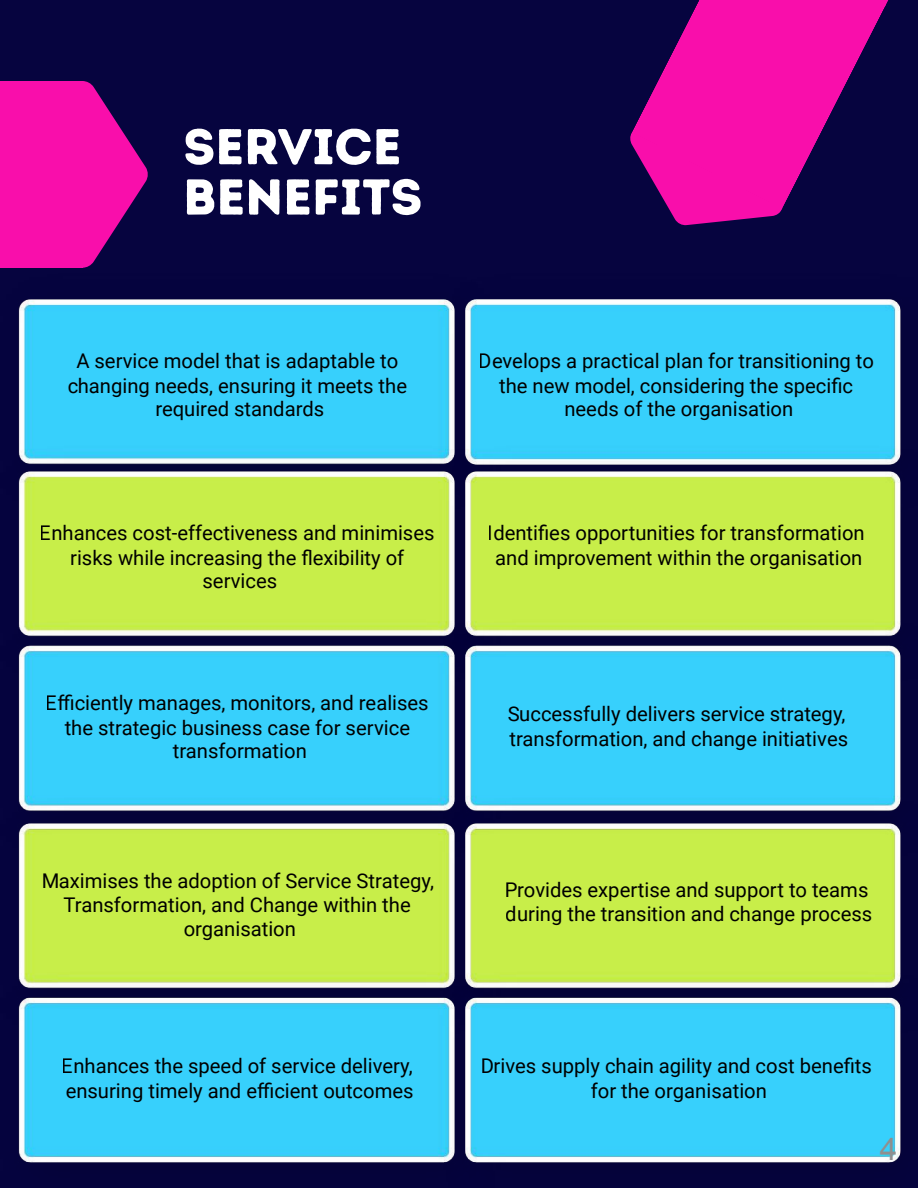
<style>
.page{position:relative;width:918px;height:1188px;background:#fff}
.page>*{position:absolute;margin:0;border:0;box-sizing:border-box;transform-origin:0 0}
.t1{font:50.25px/50.2px "Intro Rust Base";color:#fff}
.t2{font:31.5px "Arial";color:#8f8f8f}
.t3{font:20.25px/24.2px "Roboto";color:#000;text-align:center}
</style>
<div class="page">
<div style="left:0;top:0;width:918px;height:268px;background:#06043f"></div>
<div style="left:0;top:81px;width:82px;height:187px;background:#f90eab"></div>
<svg style="left:82px;top:81px;width:66px;height:172px"></svg>
<svg style="left:632px;top:0;width:253px;height:207px;fill:#f90eab"></svg>
<svg style="left:630px;top:132px;width:153px;height:94px"></svg>
<svg style="left:734px;top:0;width:155px;height:7px"></svg>
<img style="left:0;top:253px;width:419px;height:172px">
<img style="left:419px;top:268px;width:499px;height:157px">
<img style="left:0;top:425px;width:419px;height:174px">
<img style="left:419px;top:425px;width:499px;height:174px">
<img style="left:0;top:599px;width:419px;height:178px">
<img style="left:419px;top:599px;width:499px;height:178px">
<img style="left:0;top:777px;width:419px;height:174px">
<img style="left:419px;top:777px;width:499px;height:174px">
<img style="left:0;top:951px;width:419px;height:237px">
<img style="left:419px;top:951px;width:499px;height:237px">
<h1 class="t1" style="left:183px;top:122px;width:241px">SERVICE<br>BENEFITS</h1>
<p class="t3" style="left:67px;top:351px;width:341px">A service model that is adaptable to changing needs, ensuring it meets the required standards</p>
<p class="t3" style="left:479px;top:351px;width:397px">Develops a practical plan for transitioning to the new model, considering the speci c needs of the organisation</p>
<p class="t3" style="left:40px;top:523px;width:396px">Enhances cost-effectiveness and minimises risks while increasing the exibility of services</p>
<p class="t3" style="left:488px;top:523px;width:52px">Identi</p>
<p class="t3" style="left:495px;top:523px;width:371px;line-height:24.8px;text-align:right">es opportunities for transformation<br>and improvement within the organisation</p>
<p class="t3" style="left:46px;top:693px;width:13px">E</p>
<p class="t3" style="left:75px;top:693px;width:356px">ciently manages, monitors, and realises</p>
<p class="t3" style="left:65px;top:717px;width:347px">the strategic business case for service</p>
<p class="t3" style="left:173px;top:741px;width:136px">transformation</p>
<p class="t3" style="left:507px;top:704px;width:342px;line-height:24.8px;text-align:left">Successfully delivers service strategy, transformation, and change initiatives</p>
<p class="t3" style="left:41px;top:870px;width:394px">Maximises the adoption of Service Strategy,<br>Transformation, and Change within the organisation</p>
<p class="t3" style="left:505px;top:879px;width:369px;line-height:24.8px;text-align:left">Provides expertise and support to teams during the transition and change process</p>
<p class="t3" style="left:62px;top:1056px;width:352px;line-height:24.8px;text-align:left">Enhances the speed of service delivery, ensuring timely and e</p>
<p class="t3" style="left:274px;top:1081px;width:141px">cient outcomes</p>
<p class="t3" style="left:818px;top:997px;width:22px">ffi</p>
<p class="t3" style="left:480px;top:1056px;width:393px;line-height:24.8px">Drives supply chain agility and cost bene ts for the organisation</p>
<h2 class="t2" style="left:880px;top:1131px;width:19px">4</h2>
</div>
